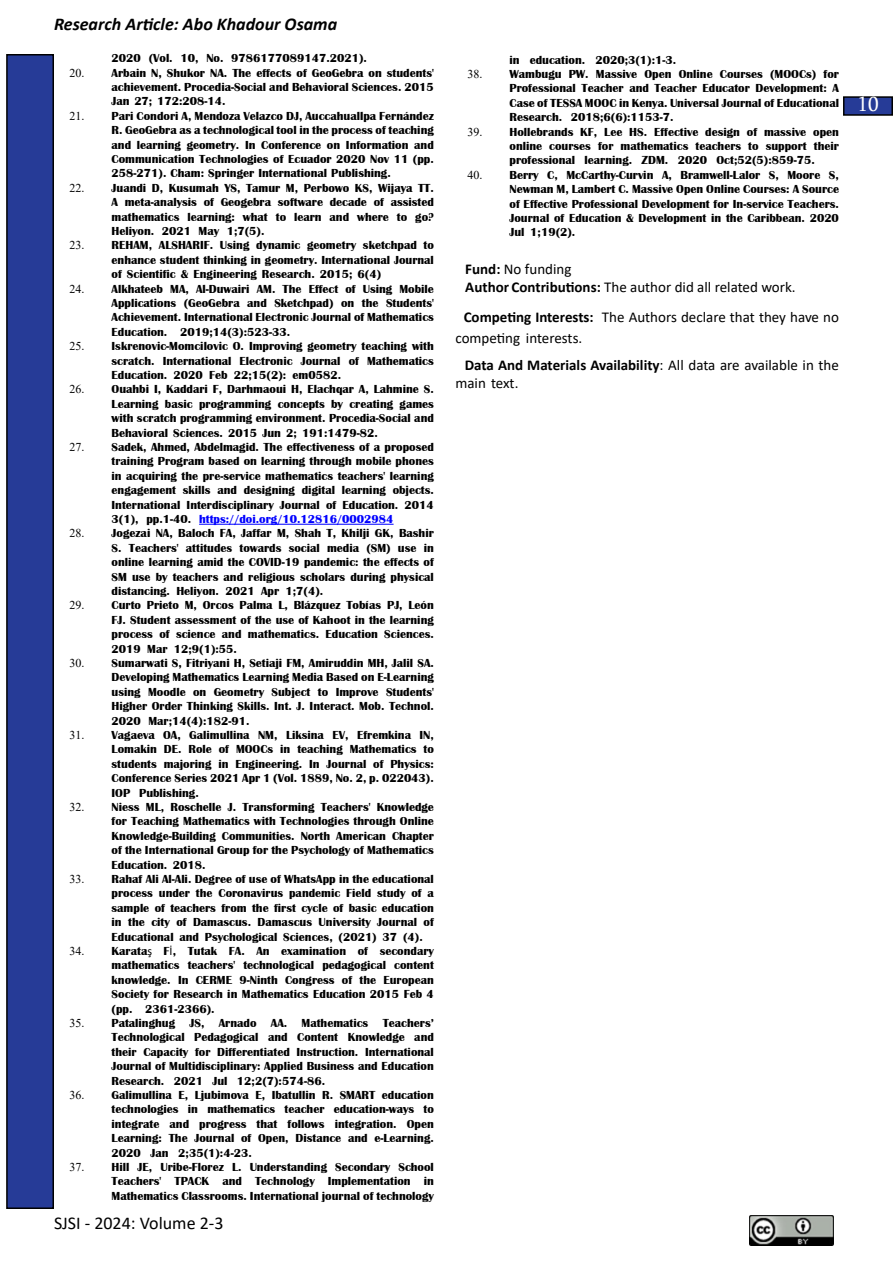
<style>
.page{position:relative;width:893px;height:1263px;background:#fff}
.page>*{position:absolute;margin:0;border:0;box-sizing:border-box;transform-origin:0 0}
.t1{font:21px "Sylfaen";color:#fff}
.t2{font:italic 700 18px "Calibri";color:#000}
.t3{font:18px "Calibri";color:#000}
.t4{font:15px/18px "Calibri";color:#000}
.t5{font:700 12px/14.4px "Britannic";color:#000;text-align:justify}
.s1{font-family:"Times New Roman";font-weight:400}
.s2{color:#00f}
.s3{font-family:"Calibri";font-weight:400}
.s4{font-weight:700}
.s5{font-weight:700;color:#fff}
</style>
<div class="page">
<div style="left:7px;top:55px;width:46px;height:1153px;background:#263b97"></div>
<div style="left:6px;top:54px;width:48px;height:1155px;border:2px solid #000"></div>
<div style="left:844px;top:97px;width:48px;height:18px;background:#263b97"></div>
<div style="left:843px;top:96px;width:50px;height:20px;border:2px solid #000"></div>
<img style="left:750px;top:1215px;width:83px;height:30px">
<hr style="left:199px;top:524px;width:195px;height:1px;background:#00f">
<h2 class="t2" style="left:54px;top:11px;width:285px">Research Article: Abo Khadour Osama</h2>
<p class="t5" style="left:112px;top:51px;width:257px">2020 (Vol. 10, No. 9786177089147.2021).</p>
<p class="t5" style="left:112px;top:65px;width:324px;text-indent:-42px"><span class="s1">20.</span> Arbain N, Shukor NA. The effects of GeoGebra on students' achievement. Procedia-Social and Behavioral Sciences. 2015<br>Jan 27; 172:208-14.</p>
<p class="t5" style="left:112px;top:109px;width:324px;text-indent:-42px"><span class="s1">21.</span> Pari Condori A, Mendoza Velazco DJ, Auccahuallpa Fernández R. GeoGebra as a technological tool in the process of teaching and learning geometry. In Conference on Information and Communication Technologies of Ecuador 2020 Nov 11 (pp.<br>258-271). Cham: Springer International Publishing.</p>
<p class="t5" style="left:112px;top:181px;width:324px;text-indent:-42px"><span class="s1">22.</span> Juandi D, Kusumah YS, Tamur M, Perbowo KS, Wijaya TT.<br>A meta-analysis of Geogebra software decade of assisted mathematics learning: what to learn and where to go?<br>Heliyon. 2021 May 1;7(5).</p>
<p class="t5" style="left:112px;top:238px;width:324px;text-indent:-42px"><span class="s1">23.</span> REHAM, ALSHARIF. Using dynamic geometry sketchpad to enhance student thinking in geometry. International Journal of Scientific &amp; Engineering Research. 2015; 6(4)</p>
<p class="t5" style="left:112px;top:281px;width:324px;text-indent:-42px"><span class="s1">24.</span> Alkhateeb MA, Al-Duwairi AM. The Effect of Using Mobile Applications (GeoGebra and Sketchpad) on the Students' Achievement. International Electronic Journal of Mathematics Education. 2019;14(3):523-33.</p>
<p class="t5" style="left:112px;top:339px;width:324px;text-indent:-42px"><span class="s1">25.</span> Iskrenovic-Momcilovic O. Improving geometry teaching with scratch. International Electronic Journal of Mathematics Education. 2020 Feb 22;15(2): em0582.</p>
<p class="t5" style="left:112px;top:382px;width:324px;text-indent:-42px"><span class="s1">26.</span> Ouahbi I, Kaddari F, Darhmaoui H, Elachqar A, Lahmine S.<br>Learning basic programming concepts by creating games with scratch programming environment. Procedia-Social and Behavioral Sciences. 2015 Jun 2; 191:1479-82.</p>
<p class="t5" style="left:112px;top:440px;width:324px;text-indent:-42px"><span class="s1">27.</span> Sadek, Ahmed, Abdelmagid. The effectiveness of a proposed training Program based on learning through mobile phones in acquiring the pre-service mathematics teachers' learning engagement skills and designing digital learning objects.<br>International Interdisciplinary Journal of Education. 2014<br>3(1), pp.1-40. <span class="s2">https://doi.org/10.12816/0002984</span></p>
<p class="t5" style="left:112px;top:526px;width:324px;text-indent:-42px"><span class="s1">28.</span> Jogezai NA, Baloch FA, Jaffar M, Shah T, Khilji GK, Bashir S. Teachers' attitudes towards social media (SM) use in online learning amid the COVID-19 pandemic: the effects of SM use by teachers and religious scholars during physical distancing. Heliyon. 2021 Apr 1;7(4).</p>
<p class="t5" style="left:112px;top:598px;width:324px;text-indent:-42px"><span class="s1">29.</span> Curto Prieto M, Orcos Palma L, Blázquez Tobías PJ, León FJ. Student assessment of the use of Kahoot in the learning process of science and mathematics. Education Sciences.<br>2019 Mar 12;9(1):55.</p>
<p class="t5" style="left:112px;top:656px;width:324px;text-indent:-42px"><span class="s1">30.</span> Sumarwati S, Fitriyani H, Setiaji FM, Amiruddin MH, Jalil SA.<br>Developing Mathematics Learning Media Based on E-Learning using Moodle on Geometry Subject to Improve Students' Higher Order Thinking Skills. Int. J. Interact. Mob. Technol.<br>2020 Mar;14(4):182-91.</p>
<p class="t5" style="left:112px;top:728px;width:324px;text-indent:-42px"><span class="s1">31.</span> Vagaeva OA, Galimullina NM, Liksina EV, Efremkina IN, Lomakin DE. Role of MOOCs in teaching Mathematics to students majoring in Engineering. In Journal of Physics:<br>Conference Series 2021 Apr 1 (Vol. 1889, No. 2, p. 022043).<br>IOP Publishing.</p>
<p class="t5" style="left:112px;top:800px;width:324px;text-indent:-42px"><span class="s1">32.</span> Niess ML, Roschelle J. Transforming Teachers' Knowledge for Teaching Mathematics with Technologies through Online Knowledge-Building Communities. North American Chapter of the International Group for the Psychology of Mathematics Education. 2018.</p>
<p class="t5" style="left:112px;top:872px;width:324px;text-indent:-42px"><span class="s1">33.</span> Rahaf Ali Al-Ali. Degree of use of WhatsApp in the educational process under the Coronavirus pandemic Field study of a sample of teachers from the first cycle of basic education in the city of Damascus. Damascus University Journal of Educational and Psychological Sciences, (2021) 37 (4).</p>
<p class="t5" style="left:112px;top:944px;width:324px;text-indent:-42px"><span class="s1">34.</span> Karata<span class="s3">ş</span> F<span class="s3">İ</span>, Tutak FA. An examination of secondary mathematics teachers' technological pedagogical content knowledge. In CERME 9-Ninth Congress of the European Society for Research in Mathematics Education 2015 Feb 4 (pp. 2361-2366).</p>
<p class="t5" style="left:112px;top:1016px;width:324px;text-indent:-42px"><span class="s1">35.</span> Patalinghug JS, Arnado AA. Mathematics Teachers’ Technological Pedagogical and Content Knowledge and their Capacity for Differentiated Instruction. International Journal of Multidisciplinary: Applied Business and Education Research. 2021 Jul 12;2(7):574-86.</p>
<p class="t5" style="left:112px;top:1088px;width:324px;text-indent:-42px"><span class="s1">36.</span> Galimullina E, Ljubimova E, Ibatullin R. SMART education technologies in mathematics teacher education-ways to integrate and progress that follows integration. Open Learning: The Journal of Open, Distance and e-Learning.<br>2020 Jan 2;35(1):4-23.</p>
<p class="t5" style="left:112px;top:1160px;width:324px;text-indent:-42px"><span class="s1">37.</span> Hill JE, Uribe-Florez L. Understanding Secondary School Teachers' TPACK and Technology Implementation in Mathematics Classrooms. International journal of technology</p>
<h2 class="t3" style="left:54px;top:1210px;width:171px">SJSI - 2024: Volume 2-3</h2>
<p class="t5" style="left:509px;top:53px;width:168px">in education. 2020;3(1):1-3.</p>
<p class="t5" style="left:509px;top:67px;width:331px;text-indent:-42px"><span class="s1">38.</span> Wambugu PW. Massive Open Online Courses (MOOCs) for Professional Teacher and Teacher Educator Development: A Case of TESSA MOOC in Kenya. Universal Journal of Educational Research. 2018;6(6):1153-7.</p>
<p class="t5" style="left:509px;top:125px;width:331px;text-indent:-42px"><span class="s1">39.</span> Hollebrands KF, Lee HS. Effective design of massive open online courses for mathematics teachers to support their professional learning. ZDM. 2020 Oct;52(5):859-75.</p>
<p class="t5" style="left:509px;top:168px;width:331px;text-indent:-42px"><span class="s1">40.</span> Berry C, McCarthy-Curvin A, Bramwell-Lalor S, Moore S, Newman M, Lambert C. Massive Open Online Courses: A Source of Effective Professional Development for In-service Teachers.<br>Journal of Education &amp; Development in the Caribbean. 2020<br>Jul 1;19(2).</p>
<p class="t4" style="left:465px;top:259px;width:332px"><span class="s4">Fund:</span> No funding<br><span class="s4">Author</span><span class="s5">.</span><span class="s4">Contributions:</span> The author did all related work.</p>
<p class="t4" style="left:455px;top:306px;width:385px;line-height:21px;text-indent:8px"><span class="s4">Competing</span><span class="s5">.</span><span class="s4">Interests:</span> The Authors declare that they have no competing interests.</p>
<p class="t4" style="left:455px;top:355px;width:385px;text-indent:9px"><span class="s4">Data</span><span class="s5">.</span><span class="s4">And</span><span class="s5">.</span><span class="s4">Materials</span><span class="s5">.</span><span class="s4">Availability</span>: All data are available in the main text.</p>
<h1 class="t1" style="left:857px;top:90px;width:22px">10</h1>
</div>
